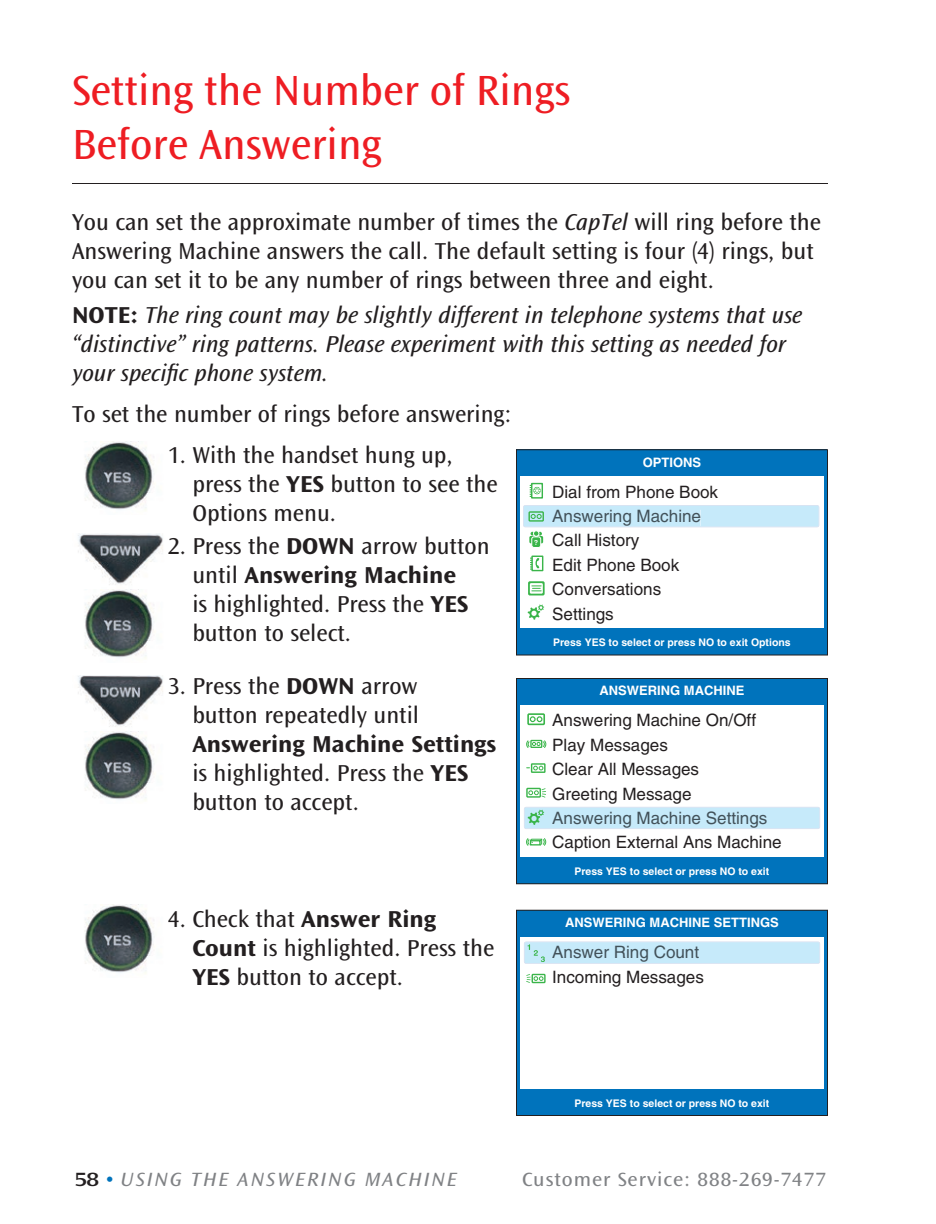
<style>
.page{position:relative;width:936px;height:1224px;background:#fff}
.page>*{position:absolute;margin:0;border:0;box-sizing:border-box;transform-origin:0 0}
.t1{font:44px/54px "Ocean Sans MM 403 475";color:#ee1d23}
.t2{font:24px/29px "Ocean Sans MM 403 475";color:#231f20}
.t3{font:24px/29px "Ocean Sans MM It 403 475";color:#231f20}
.t4{font:24px "Ocean Sans MM 648 572";letter-spacing:.055em;color:#231f20}
.t5{font:20px "Ocean Sans MM 403 572";letter-spacing:.05em;color:#808285}
.t6{font:20px "Ocean Sans MM It 403 572";letter-spacing:.1em;color:#808285}
.t7{font:17px/24.4px "Helvetica";color:#231f20}
.t8{font:17px "Helvetica";color:#425159}
.t9{font:700 13px "Helvetica";color:#fff}
.t10{font:700 10.4px "Helvetica";color:#fff}
.t11{font:700 6.8px "Helvetica Rounded";color:#fff}
.s1{font-family:"Ocean Sans MM It 403 475"}
.s2{font-family:"Ocean Sans MM 648 572"}
.s3{font-family:"Ocean Sans MM 403 475"}
.s4{font-family:"Ocean Sans MM 512 800";color:#231f20}
.s5{font-family:"Ocean Sans MM 512 800";color:#0073bc}
</style>
<div class="page">
<hr style="left:72px;top:183px;width:756px;height:1px;background:#231f20">
<svg style="left:516px;top:449px;width:312px;height:207px;background:#086fb1"></svg>
<div style="left:520px;top:477px;width:304px;height:151px;background:#fff"></div>
<div style="left:531px;top:556px;width:12px;height:15px;border:1px solid #3ab54a"></div>
<svg style="left:530px;top:558px;width:9px;height:12px"></svg>
<div style="left:531px;top:483px;width:12px;height:16px;border:1px solid #3ab54a"></div>
<svg style="left:530px;top:485px;width:11px;height:12px"></svg>
<svg style="left:537px;top:536px;width:6px;height:7px"></svg>
<svg style="left:529px;top:536px;width:7px;height:7px"></svg>
<div style="left:532px;top:537px;width:9px;height:10px;background:#3ab54a;border-radius:2px"></div>
<div style="left:532px;top:537px;width:9px;height:11px;border:1px solid #fff;border-radius:2px"></div>
<svg style="left:523px;top:505px;width:296px;height:31px"></svg>
<svg style="left:528px;top:605px;width:16px;height:15px"></svg>
<svg style="left:528px;top:581px;width:17px;height:14px"></svg>
<svg style="left:516px;top:910px;width:312px;height:206px;background:#026cb0"></svg>
<div style="left:520px;top:937px;width:304px;height:152px;background:#fff"></div>
<div style="left:532px;top:974px;width:14px;height:9px;border:1px solid #3ab54a"></div>
<svg style="left:526px;top:974px;width:18px;height:9px"></svg>
<div style="left:524px;top:942px;width:296px;height:22px;background:#c6eafa"></div>
<img style="left:78px;top:533px;width:85px;height:57px">
<img style="left:85px;top:442px;width:69px;height:69px">
<svg style="left:85px;top:590px;width:69px;height:69px"></svg>
<img style="left:78px;top:675px;width:85px;height:52px">
<svg style="left:85px;top:731px;width:69px;height:70px"></svg>
<img style="left:85px;top:905px;width:69px;height:69px">
<svg style="left:516px;top:678px;width:312px;height:206px;background:#026cb0"></svg>
<div style="left:520px;top:705px;width:304px;height:152px;background:#fff"></div>
<div style="left:527px;top:713px;width:18px;height:12px;border:2px solid #3ab54a"></div>
<svg style="left:530px;top:716px;width:12px;height:6px"></svg>
<svg style="left:526px;top:740px;width:20px;height:8px"></svg>
<svg style="left:526px;top:763px;width:20px;height:10px"></svg>
<svg style="left:526px;top:838px;width:20px;height:8px"></svg>
<div style="left:526px;top:788px;width:15px;height:10px;border:1px solid #3ab54a"></div>
<svg style="left:528px;top:788px;width:18px;height:10px"></svg>
<svg style="left:524px;top:807px;width:296px;height:22px;background:#c5e8f7"></svg>
<h1 class="t1" style="left:72px;top:64px;width:500px">Setting the Number of Rings<br>Before Answering</h1>
<p class="t2" style="left:72px;top:208px;width:751px">You can set the approximate number of times the <span class="s1">CapTel</span> will ring before the<br>Answering Machine answers the call. The default setting is four (4) rings, but you can set it to be any number of rings between three and eight.</p>
<p class="t3" style="left:72px;top:301px;width:732px"><span class="s2">NOTE:</span> The ring count may be slightly different in telephone systems that use “distinctive” ring patterns. Please experiment with this setting as needed for your specific phone system.</p>
<p class="t2" style="left:72px;top:400px;width:441px">To set the number of rings before answering:</p>
<p class="t2" style="left:192px;top:441px;width:307px;text-indent:-24px">1. With the handset hung up, press the <span class="s2">YES</span> button to see the<br>Options menu.</p>
<p class="t2" style="left:168px;top:532px;width:323px">2. Press the <span class="s2">DOWN</span> arrow button</p>
<p class="t4" style="left:192px;top:562px;width:264px"><span class="s3">until</span> Answering Machine</p>
<p class="t2" style="left:192px;top:590px;width:276px">is highlighted. Press the <span class="s2">YES </span>button to select.</p>
<p class="t2" style="left:168px;top:672px;width:253px;text-align:right">3. Press the <span class="s2">DOWN</span> arrow button repeatedly until</p>
<p class="t4" style="left:192px;top:731px;width:304px">Answering Machine Settings</p>
<p class="t2" style="left:192px;top:759px;width:276px">is highlighted. Press the <span class="s2">YES </span>button to accept.</p>
<p class="t9" style="left:643px;top:454px;width:60px">OPTIONS</p>
<p class="t7" style="left:552px;top:480px;width:167px">Dial from Phone Book</p>
<p class="t7" style="left:552px;top:528px;width:129px">Call History<br>Edit Phone Book<br>Conversations<br>Settings</p>
<p class="t10" style="left:553px;top:636px;width:239px">Press YES to select or press NO to exit Options</p>
<p class="t8" style="left:552px;top:506px;width:150px">Answering Machine</p>
<p class="t11" style="left:534px;top:538px;width:5px">?</p>
<p class="t9" style="left:599px;top:683px;width:147px">ANSWERING MACHINE</p>
<p class="t7" style="left:552px;top:708px;width:231px">Answering Machine On/Off<br>Play Messages<br>Clear All Messages<br>Greeting Message<br>Answering Machine Settings<br>Caption External Ans Machine</p>
<p class="t10" style="left:574px;top:865px;width:196px">Press YES to select or press NO to exit</p>
<p class="t2" style="left:192px;top:905px;width:303px;text-indent:-24px">4. Check that <span class="s2">Answer Ring<br>Count</span> is highlighted. Press the<br><span class="s2">YES</span> button to accept.</p>
<p class="t9" style="left:565px;top:915px;width:215px">ANSWERING MACHINE SETTINGS</p>
<p class="t7" style="left:552px;top:940px;width:153px">Answer Ring Count<br>Incoming Messages</p>
<p class="t10" style="left:574px;top:1097px;width:196px">Press YES to select or press NO to exit</p>
<p class="t6" style="left:74px;top:1168px;width:384px"><span class="s4">58</span> <span class="s5">•</span> USING THE ANSWERING MACHINE</p>
<p class="t5" style="left:522px;top:1168px;width:305px">Customer Service: 888-269-7477</p>
</div>
